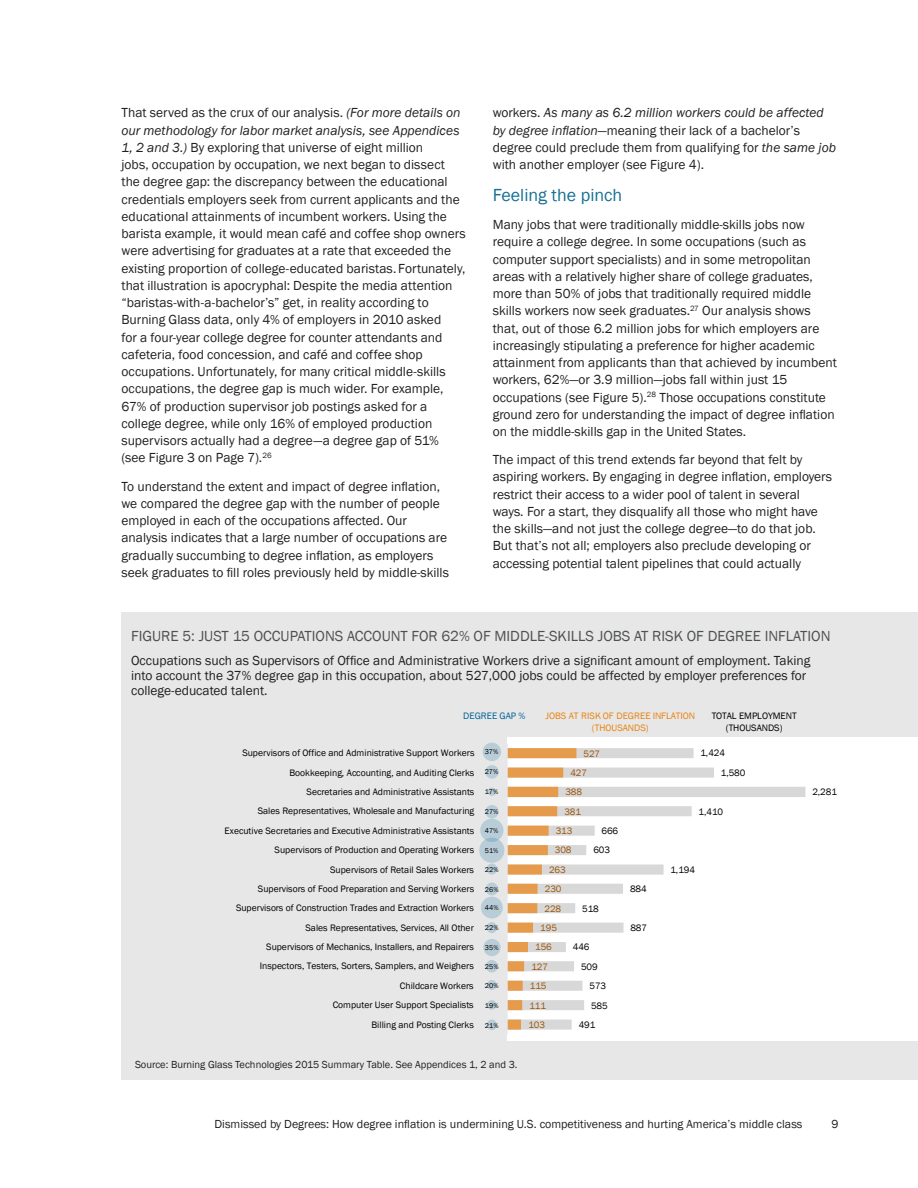
<style>
.page{position:relative;width:918px;height:1188px;background:#fff}
.page>*{position:absolute;margin:0;border:0;box-sizing:border-box;transform-origin:0 0}
.t1{font:18px "Franklin Gothic";color:#177095}
.t2{font:15px "Franklin Gothic";color:#4e5051}
.t3{font:13.5px/17.2px "Franklin Gothic";color:#231f20}
.t4{font:12px "Franklin Gothic";color:#231f20}
.t5{font:10.5px "Franklin Gothic";color:#231f20}
.t6{font:9.6px/11.6px "Franklin Gothic";letter-spacing:-.005em;color:#000;text-align:center}
.t7{font:9.6px "Franklin Gothic";letter-spacing:-.01em;color:#99550a}
.t8{font:9.6px/11.6px "Franklin Gothic";color:#eb820f;text-align:center}
.t9{font:9.6px "Franklin Gothic";letter-spacing:.005em;color:#00639a}
.t10{font:7.2px "Franklin Gothic";letter-spacing:.015em;color:#000}
.s1{font-style:italic}
</style>
<div class="page">
<div style="left:122px;top:612px;width:796px;height:468px;background:#e6e7e6"></div>
<div style="left:508px;top:738px;width:410px;height:303px;background:#fff"></div>
<svg style="left:576px;top:748px;width:229px;height:262px"></svg>
<svg style="left:508px;top:748px;width:68px;height:282px"></svg>
<hr style="left:507px;top:744px;width:1px;height:290px;background:#d9d9d9">
<div style="left:487px;top:1020px;width:10px;height:10px;background:#b8cdd7;border-radius:50%"></div>
<svg style="left:487px;top:1000px;width:10px;height:10px"></svg>
<svg style="left:487px;top:980px;width:10px;height:10px"></svg>
<div style="left:486px;top:960px;width:12px;height:13px;background:#b8cdd7;border-radius:50%"></div>
<div style="left:483px;top:939px;width:18px;height:17px;background:#b8cdd7;border-radius:50%"></div>
<div style="left:486px;top:922px;width:11px;height:11px;background:#b8cdd7;border-radius:50%"></div>
<div style="left:481px;top:897px;width:22px;height:22px;background:#b8cdd7;border-radius:50%"></div>
<div style="left:486px;top:883px;width:12px;height:12px;background:#b8cdd7;border-radius:50%"></div>
<div style="left:486px;top:864px;width:11px;height:11px;background:#b8cdd7;border-radius:50%"></div>
<div style="left:479px;top:838px;width:25px;height:25px;background:#b8cdd7;border-radius:50%"></div>
<svg style="left:480px;top:819px;width:24px;height:23px"></svg>
<div style="left:485px;top:805px;width:14px;height:13px;background:#b8cdd7;border-radius:50%"></div>
<div style="left:488px;top:787px;width:8px;height:9px;background:#b8cdd7;border-radius:50%"></div>
<div style="left:485px;top:765px;width:14px;height:14px;background:#b8cdd7;border-radius:50%"></div>
<div style="left:483px;top:743px;width:18px;height:18px;background:#b8cdd7;border-radius:50%"></div>
<p class="t3" style="left:122px;top:105px;width:346px">That served as the crux of our analysis. <span class="s1">(For more details on our methodology for labor market analysis, see Appendices 1, 2 and 3.)</span> By exploring that universe of eight million<br>jobs, occupation by occupation, we next began to dissect the degree gap: the discrepancy between the educational credentials employers seek from current applicants and the educational attainments of incumbent workers. Using the barista example, it would mean café and coffee shop owners were advertising for graduates at a rate that exceeded the existing proportion of college-educated baristas. Fortunately, that illustration is apocryphal: Despite the media attention “baristas-with-a-bachelor’s” get, in reality according to Burning Glass data, only 4% of employers in 2010 asked<br>for a four-year college degree for counter attendants and cafeteria, food concession, and café and coffee shop occupations. Unfortunately, for many critical middle-skills occupations, the degree gap is much wider. For example, 67% of production supervisor job postings asked for a college degree, while only 16% of employed production supervisors actually had a degree—a degree gap of 51% (see Figure 3 on Page 7).<sup>26</sup></p>
<p class="t3" style="left:122px;top:478px;width:329px">To understand the extent and impact of degree inflation, we compared the degree gap with the number of people employed in each of the occupations affected. Our analysis indicates that a large number of occupations are gradually succumbing to degree inflation, as employers seek graduates to fill roles previously held by middle-skills</p>
<p class="t3" style="left:493px;top:105px;width:345px">workers. <span class="s1">As many as 6.2 million workers could be affected by degree inflation</span>—meaning their lack of a bachelor’s degree could preclude them from qualifying for <span class="s1">the same job </span>with another employer (see Figure 4).</p>
<h1 class="t1" style="left:493px;top:184px;width:131px">Feeling the pinch</h1>
<p class="t3" style="left:493px;top:216px;width:346px">Many jobs that were traditionally middle-skills jobs now require a college degree. In some occupations (such as computer support specialists) and in some metropolitan areas with a relatively higher share of college graduates, more than 50% of jobs that traditionally required middle skills workers now seek graduates.<sup>27</sup> Our analysis shows that, out of those 6.2 million jobs for which employers are increasingly stipulating a preference for higher academic attainment from applicants than that achieved by incumbent workers, 62%—or 3.9 million—jobs fall within just 15 occupations (see Figure 5).<sup>28</sup> Those occupations constitute ground zero for understanding the impact of degree inflation on the middle-skills gap in the United States.</p>
<p class="t3" style="left:493px;top:451px;width:341px">The impact of this trend extends far beyond that felt by aspiring workers. By engaging in degree inflation, employers restrict their access to a wider pool of talent in several ways. For a start, they disqualify all those who might have the skills—and not just the college degree—to do that job.<br>But that’s not all; employers also preclude developing or accessing potential talent pipelines that could actually</p>
<p class="t2" style="left:131px;top:626px;width:701px">FIGURE 5: JUST 15 OCCUPATIONS ACCOUNT FOR 62% OF MIDDLE-SKILLS JOBS AT RISK OF DEGREE INFLATION</p>
<p class="t3" style="left:131px;top:653px;width:681px;line-height:15px">Occupations such as Supervisors of Office and Administrative Workers drive a significant amount of employment. Taking into account the 37% degree gap in this occupation, about 527,000 jobs could be affected by employer preferences for college-educated talent.</p>
<p class="t9" style="left:463px;top:710px;width:64px">DEGREE GAP %</p>
<p class="t6" style="left:712px;top:711px;width:87px">TOTAL EMPLOYMENT (THOUSANDS)</p>
<p class="t8" style="left:546px;top:711px;width:151px">JOBS AT RISK OF DEGREE INFLATION (THOUSANDS)</p>
<p class="t6" style="left:242px;top:747px;width:234px">Supervisors of Office and Administrative Support Workers</p>
<p class="t10" style="left:485px;top:748px;width:15px">37%</p>
<p class="t7" style="left:584px;top:747px;width:18px">527</p>
<p class="t6" style="left:700px;top:748px;width:26px">1,424</p>
<p class="t6" style="left:289px;top:767px;width:187px">Bookkeeping, Accounting, and Auditing Clerks</p>
<p class="t10" style="left:485px;top:768px;width:15px">27%</p>
<p class="t7" style="left:570px;top:767px;width:18px">427</p>
<p class="t6" style="left:721px;top:767px;width:26px">1,580</p>
<p class="t6" style="left:307px;top:786px;width:169px">Secretaries and Administrative Assistants</p>
<p class="t10" style="left:485px;top:787px;width:15px">17%</p>
<p class="t7" style="left:565px;top:786px;width:18px">388</p>
<p class="t6" style="left:812px;top:786px;width:26px">2,281</p>
<p class="t6" style="left:258px;top:806px;width:218px">Sales Representatives, Wholesale and Manufacturing</p>
<p class="t10" style="left:485px;top:807px;width:15px">27%</p>
<p class="t7" style="left:564px;top:806px;width:18px">381</p>
<p class="t6" style="left:699px;top:806px;width:26px">1,410</p>
<p class="t6" style="left:225px;top:825px;width:251px">Executive Secretaries and Executive Administrative Assistants</p>
<p class="t10" style="left:485px;top:826px;width:15px">47%</p>
<p class="t7" style="left:556px;top:825px;width:18px">313</p>
<p class="t6" style="left:602px;top:825px;width:18px">666</p>
<p class="t6" style="left:275px;top:844px;width:201px">Supervisors of Production and Operating Workers</p>
<p class="t10" style="left:485px;top:846px;width:15px">51%</p>
<p class="t7" style="left:555px;top:844px;width:18px">308</p>
<p class="t6" style="left:593px;top:845px;width:18px">603</p>
<p class="t6" style="left:330px;top:864px;width:145px">Supervisors of Retail Sales Workers</p>
<p class="t10" style="left:485px;top:865px;width:15px">22%</p>
<p class="t7" style="left:549px;top:864px;width:18px">263</p>
<p class="t6" style="left:670px;top:864px;width:26px">1,194</p>
<p class="t6" style="left:258px;top:883px;width:218px">Supervisors of Food Preparation and Serving Workers</p>
<p class="t10" style="left:485px;top:885px;width:15px">26%</p>
<p class="t7" style="left:545px;top:883px;width:18px">230</p>
<p class="t6" style="left:630px;top:883px;width:18px">884</p>
<p class="t6" style="left:236px;top:902px;width:239px">Supervisors of Construction Trades and Extraction Workers</p>
<p class="t10" style="left:485px;top:903px;width:15px">44%</p>
<p class="t7" style="left:545px;top:902px;width:18px">228</p>
<p class="t6" style="left:582px;top:903px;width:18px">518</p>
<p class="t6" style="left:305px;top:922px;width:170px">Sales Representatives, Services, All Other</p>
<p class="t10" style="left:485px;top:923px;width:15px">22%</p>
<p class="t7" style="left:540px;top:922px;width:18px">195</p>
<p class="t6" style="left:630px;top:922px;width:18px">887</p>
<p class="t6" style="left:266px;top:941px;width:209px">Supervisors of Mechanics, Installers, and Repairers</p>
<p class="t10" style="left:485px;top:943px;width:15px">35%</p>
<p class="t7" style="left:535px;top:941px;width:18px">156</p>
<p class="t6" style="left:573px;top:942px;width:18px">446</p>
<p class="t6" style="left:260px;top:961px;width:216px">Inspectors, Testers, Sorters, Samplers, and Weighers</p>
<p class="t10" style="left:485px;top:962px;width:15px">25%</p>
<p class="t7" style="left:531px;top:961px;width:18px">127</p>
<p class="t6" style="left:581px;top:961px;width:18px">509</p>
<p class="t6" style="left:400px;top:980px;width:75px">Childcare Workers</p>
<p class="t10" style="left:485px;top:981px;width:15px">20%</p>
<p class="t7" style="left:530px;top:980px;width:18px">115</p>
<p class="t6" style="left:590px;top:980px;width:18px">573</p>
<p class="t6" style="left:333px;top:999px;width:143px">Computer User Support Specialists</p>
<p class="t10" style="left:485px;top:1001px;width:15px">19%</p>
<p class="t7" style="left:529px;top:999px;width:18px">111</p>
<p class="t6" style="left:591px;top:1000px;width:18px">585</p>
<p class="t6" style="left:371px;top:1019px;width:104px">Billing and Posting Clerks</p>
<p class="t10" style="left:485px;top:1021px;width:15px">21%</p>
<p class="t7" style="left:528px;top:1019px;width:18px">103</p>
<p class="t6" style="left:579px;top:1019px;width:18px">491</p>
<p class="t5" style="left:135px;top:1058px;width:384px">Source: Burning Glass Technologies 2015 Summary Table. See Appendices 1, 2 and 3.</p>
<p class="t4" style="left:215px;top:1117px;width:589px">Dismissed by Degrees: How degree inflation is undermining U.S. competitiveness and hurting America’s middle class</p>
<p class="t4" style="left:832px;top:1117px;width:9px">9</p>
</div>
